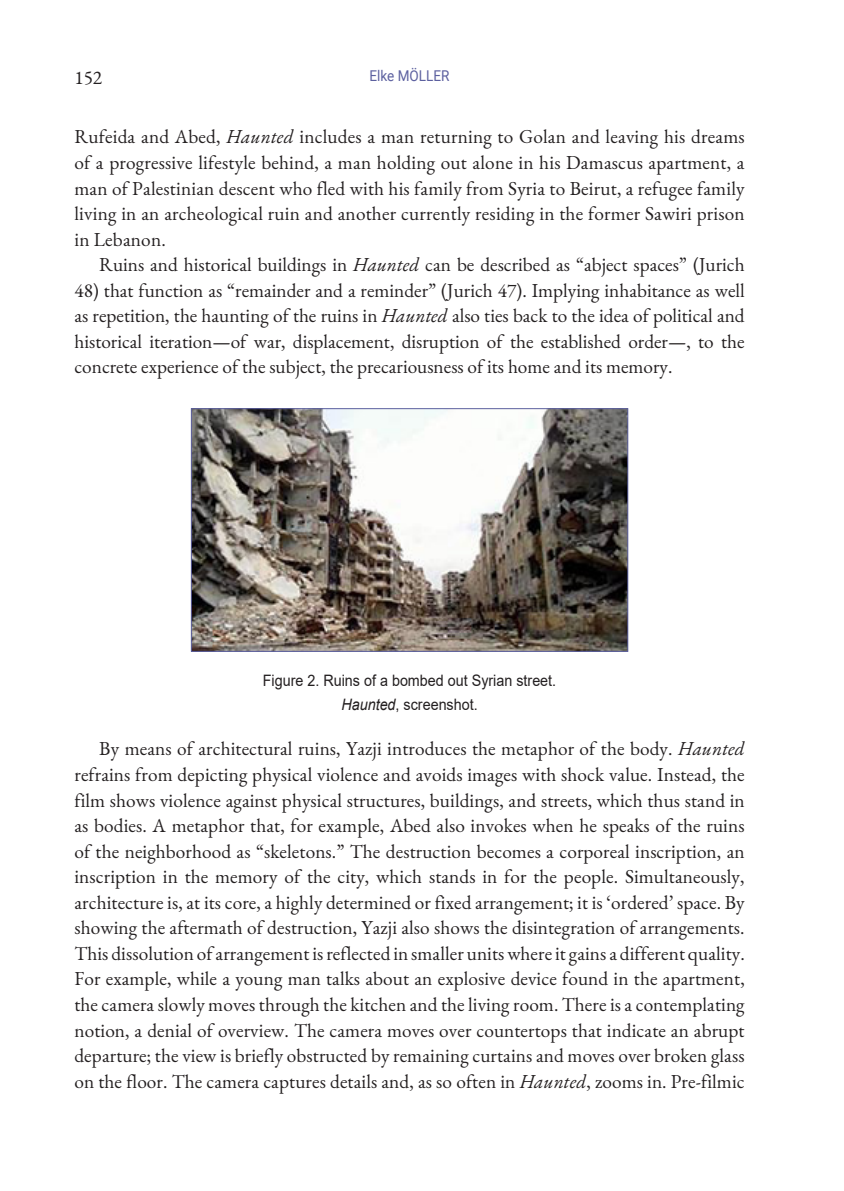
<style>
.page{position:relative;width:844px;height:1191px;background:#fff}
.page>*{position:absolute;margin:0;border:0;box-sizing:border-box;transform-origin:0 0}
.text_dupa{font:19.25px/25.6px "EB Garamond";letter-spacing:.005em;color:#231f20;text-align:justify}
.text{font:19.25px/25.6px "EB Garamond";color:#231f20;text-align:justify}
.figura{font:15.75px "Arial";color:#231f20;scale:.91 1}
.t1{font:14.88px "Roboto";color:#5c609f;scale:.91 1}
.s1{font-style:italic}
</style>
<div class="page">
<img style="left:193px;top:410px;width:433px;height:239px">
<div style="left:191px;top:408px;width:437px;height:243px;border:1px solid #5c609f"></div>
<p class="text_dupa" style="left:74px;top:65px;width:29px">152</p>
<p class="t1" style="left:369px;top:65px;width:89px">Elke MÖLLER</p>
<p class="text" style="left:74px;top:124px;width:671px">Rufeida and Abed, <span class="s1">Haunted</span> includes a man returning to Golan and leaving his dreams of a progressive lifestyle behind, a man holding out alone in his Damascus apartment, a man of Palestinian descent who fled with his family from Syria to Beirut, a refugee family living in an archeological ruin and another currently residing in the former Sawiri prison in Lebanon.</p>
<p class="text" style="left:99px;top:252px;width:646px">Ruins and historical buildings in <span class="s1">Haunted</span> can be described as “abject spaces” (Jurich</p>
<p class="text" style="left:74px;top:278px;width:671px">48) that function as “remainder and a reminder” (Jurich 47). Implying inhabitance as well as repetition, the haunting of the ruins in <span class="s1">Haunted</span> also ties back to the idea of political and historical iteration—of war, displacement, disruption of the established order—, to the concrete experience of the subject, the precariousness of its home and its memory.</p>
<p class="figura" style="left:263px;top:669px;width:324px">Figure 2. Ruins of a bombed out Syrian street.</p>
<p class="figura" style="left:341px;top:693px;width:151px"><span class="s1">Haunted</span>, screenshot.</p>
<p class="text_dupa" style="left:74px;top:736px;width:671px;text-indent:25px">By means of architectural ruins, Yazji introduces the metaphor of the body. <span class="s1">Haunted </span>refrains from depicting physical violence and avoids images with shock value. Instead, the film shows violence against physical structures, buildings, and streets, which thus stand in as bodies. A metaphor that, for example, Abed also invokes when he speaks of the ruins of the neighborhood as “skeletons.” The destruction becomes a corporeal inscription, an inscription in the memory of the city, which stands in for the people. Simultaneously, architecture is, at its core, a highly determined or fixed arrangement; it is ‘ordered’ space. By showing the aftermath of destruction, Yazji also shows the disintegration of arrangements.<br>This dissolution of arrangement is reflected in smaller units where it gains a different quality.<br>For example, while a young man talks about an explosive device found in the apartment, the camera slowly moves through the kitchen and the living room. There is a contemplating notion, a denial of overview. The camera moves over countertops that indicate an abrupt departure; the view is briefly obstructed by remaining curtains and moves over broken glass on the floor. The camera captures details and, as so often in <span class="s1">Haunted</span>, zooms in. Pre-filmic</p>
</div>
